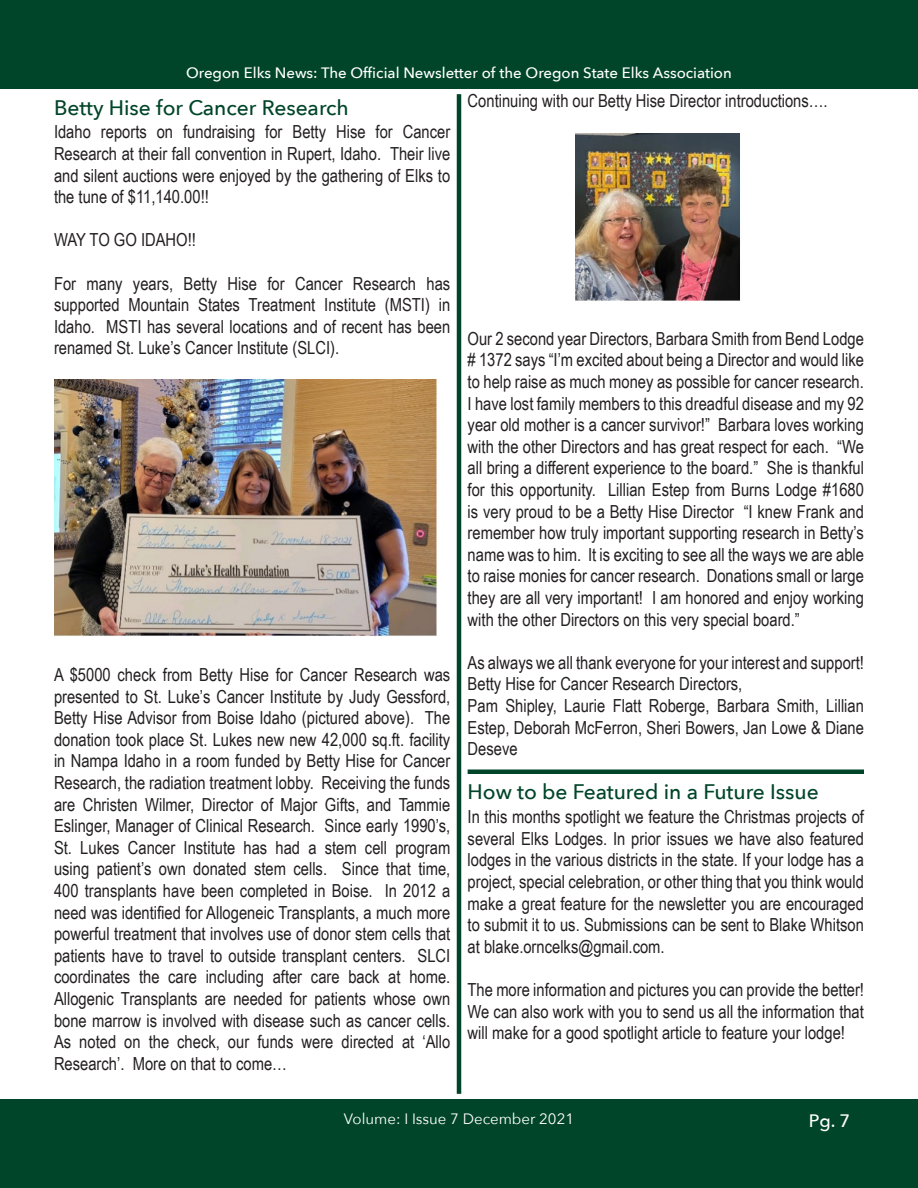
<style>
.page{position:relative;width:918px;height:1188px;background:#fff}
.page>*{position:absolute;margin:0;border:0;box-sizing:border-box;transform-origin:0 0}
.t1{font:500 21px "Avenir Next";color:#004529}
.t2{font:18px/21.6px "Arial Narrow";color:#231f20;text-align:justify}
.t3{font:500 18px "Avenir Next";color:#fff}
.t4{font:500 15px "Avenir Next";color:#fff}
.t5{font:15px "Avenir Next";color:#fff}
</style>
<div class="page">
<div style="left:0;top:1100px;width:918px;height:88px;background:#004529"></div>
<div style="left:0;top:0;width:918px;height:88px;background:#004529"></div>
<hr style="left:457px;top:94px;width:4px;height:1000px;background:#004529">
<img style="left:54px;top:380px;width:383px;height:256px">
<img style="left:576px;top:134px;width:164px;height:167px">
<div style="left:468px;top:769px;width:396px;height:5px;background:#004529"></div>
<p class="t4" style="left:186px;top:60px;width:547px">Oregon Elks News: The Official Newsletter of the Oregon State Elks Association</p>
<p class="t1" style="left:54px;top:90px;width:296px">Betty Hise for Cancer Research</p>
<p class="t2" style="left:468px;top:89px;width:362px">Continuing with our Betty Hise Director introductions….</p>
<p class="t2" style="left:54px;top:121px;width:398px">Idaho reports on fundraising for Betty Hise for Cancer Research at their fall convention in Rupert, Idaho. Their live and silent auctions were enjoyed by the gathering of Elks to the tune of $11,140.00!!</p>
<p class="t2" style="left:54px;top:229px;width:143px">WAY TO GO IDAHO!!</p>
<p class="t2" style="left:54px;top:272px;width:398px">For many years, Betty Hise for Cancer Research has supported Mountain States Treatment Institute (MSTI) in Idaho. MSTI has several locations and of recent has been renamed St. Luke’s Cancer Institute (SLCI).</p>
<p class="t2" style="left:54px;top:663px;width:398px">A $5000 check from Betty Hise for Cancer Research was presented to St. Luke’s Cancer Institute by Judy Gessford, Betty Hise Advisor from Boise Idaho (pictured above). The donation took place St. Lukes new new 42,000 sq.ft. facility in Nampa Idaho in a room funded by Betty Hise for Cancer Research, the radiation treatment lobby. Receiving the funds are Christen Wilmer, Director of Major Gifts, and Tammie Eslinger, Manager of Clinical Research. Since early 1990’s, St. Lukes Cancer Institute has had a stem cell program using patient’s own donated stem cells. Since that time, 400 transplants have been completed in Boise. In 2012 a need was identified for Allogeneic Transplants, a much more powerful treatment that involves use of donor stem cells that patients have to travel to outside transplant centers. SLCI coordinates the care including after care back at home.<br>Allogenic Transplants are needed for patients whose own bone marrow is involved with disease such as cancer cells.<br>As noted on the check, our funds were directed at ‘Allo Research’. More on that to come…</p>
<p class="t2" style="left:468px;top:327px;width:398px">Our 2 second year Directors, Barbara Smith from Bend Lodge # 1372 says “I’m excited about being a Director and would like to help raise as much money as possible for cancer research.<br>I have lost family members to this dreadful disease and my 92 year old mother is a cancer survivor!” Barbara loves working with the other Directors and has great respect for each. “We all bring a different experience to the board.” She is thankful for this opportunity. Lillian Estep from Burns Lodge #1680 is very proud to be a Betty Hise Director “I knew Frank and remember how truly important supporting research in Betty’s name was to him. It is exciting to see all the ways we are able to raise monies for cancer research. Donations small or large they are all very important! I am honored and enjoy working with the other Directors on this very special board.”</p>
<p class="t2" style="left:468px;top:651px;width:398px">As always we all thank everyone for your interest and support!</p>
<p class="t2" style="left:468px;top:673px;width:276px">Betty Hise for Cancer Research Directors,</p>
<p class="t2" style="left:468px;top:694px;width:398px">Pam Shipley, Laurie Flatt Roberge, Barbara Smith, Lillian Estep, Deborah McFerron, Sheri Bowers, Jan Lowe &amp; Diane Deseve</p>
<p class="t1" style="left:468px;top:773px;width:353px">How to be Featured in a Future Issue</p>
<p class="t2" style="left:468px;top:805px;width:398px">In this months spotlight we feature the Christmas projects of several Elks Lodges. In prior issues we have also featured lodges in the various districts in the state. If your lodge has a project, special celebration, or other thing that you think would make a great feature for the newsletter you are encouraged to submit it to us. Submissions can be sent to Blake Whitson at blake.orncelks@gmail.com.</p>
<p class="t2" style="left:468px;top:978px;width:398px">The more information and pictures you can provide the better!<br>We can also work with you to send us all the information that will make for a good spotlight article to feature your lodge!</p>
<p class="t5" style="left:344px;top:1107px;width:232px">Volume: I Issue 7 December 2021</p>
<p class="t3" style="left:809px;top:1106px;width:43px">Pg. 7</p>
</div>
